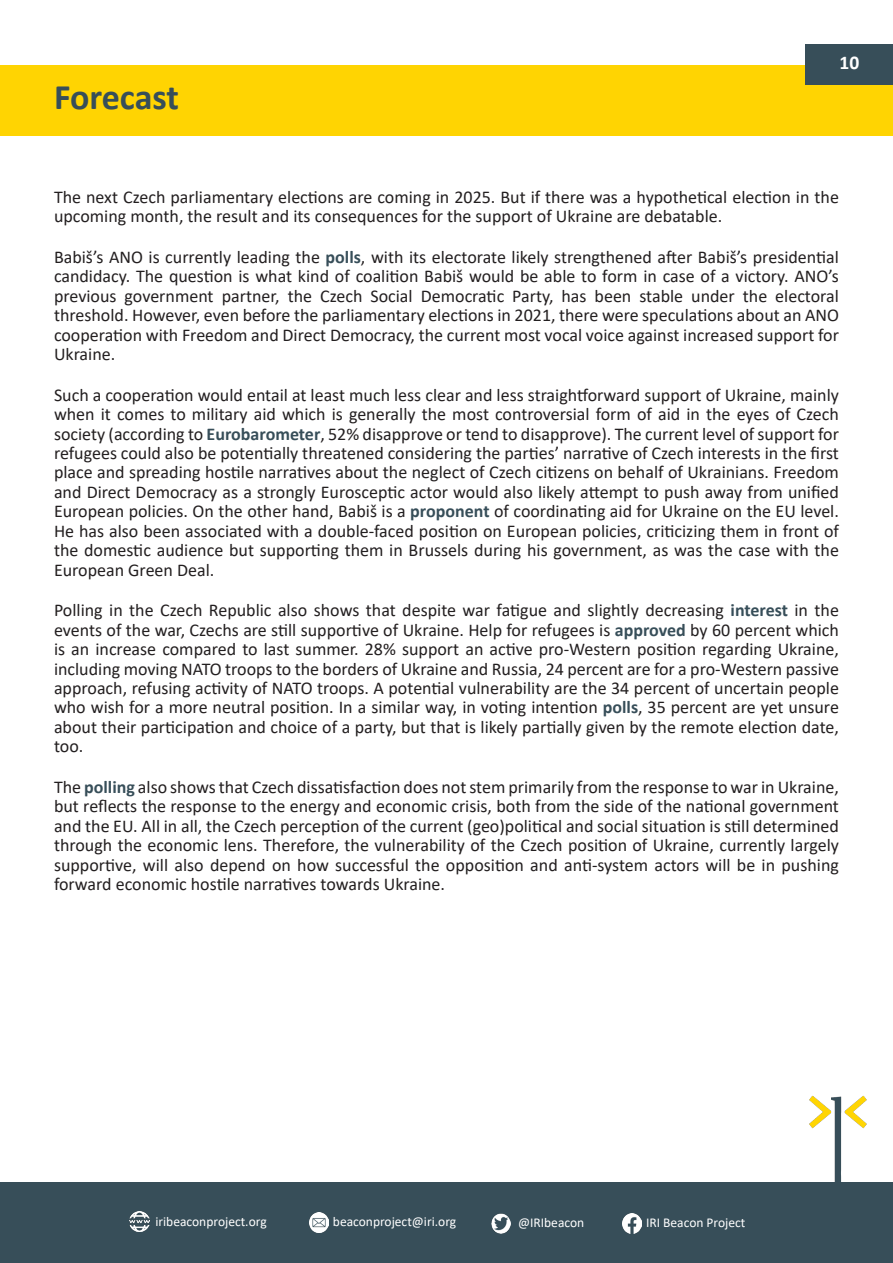
<style>
.page{position:relative;width:893px;height:1263px;background:#fff}
.page>*{position:absolute;margin:0;border:0;box-sizing:border-box;transform-origin:0 0}
.Heading_1{font:700 36px "Calibri";letter-spacing:-.005em;color:#374e59}
.t1{font:700 19.5px "Calibri";color:#fff}
.t2{font:18px/19.4px "Calibri";color:#231f20;text-align:justify}
.t3{font:13.5px "Calibri";color:#fff}
.s1{font-weight:700;color:#374e59}
</style>
<div class="page">
<img style="left:806px;top:1095px;width:66px;height:88px">
<div style="left:0;top:65px;width:893px;height:71px;background:#ffd402"></div>
<div style="left:0;top:1183px;width:893px;height:80px;background:#374e59"></div>
<div style="left:806px;top:45px;width:87px;height:40px;background:#374e59"></div>
<img style="left:491px;top:1214px;width:20px;height:19px">
<img style="left:310px;top:1213px;width:19px;height:19px">
<img style="left:130px;top:1211px;width:19px;height:20px">
<img style="left:622px;top:1214px;width:20px;height:19px">
<p class="Heading_1" style="left:54px;top:72px;width:127px">Forecast</p>
<p class="t1" style="left:839px;top:48px;width:21px">10</p>
<p class="t2" style="left:54px;top:187px;width:786px">The next Czech parliamentary elections are coming in 2025. But if there was a hypothetical election in the upcoming month, the result and its consequences for the support of Ukraine are debatable.</p>
<p class="t2" style="left:54px;top:247px;width:786px">Babiš’s ANO is currently leading the <span class="s1">polls</span>, with its electorate likely strengthened after Babiš’s presidential candidacy. The question is what kind of coalition Babiš would be able to form in case of a victory. ANO’s previous government partner, the Czech Social Democratic Party, has been stable under the electoral threshold. However, even before the parliamentary elections in 2021, there were speculations about an ANO cooperation with Freedom and Direct Democracy, the current most vocal voice against increased support for Ukraine.</p>
<p class="t2" style="left:54px;top:385px;width:786px">Such a cooperation would entail at least much less clear and less straightforward support of Ukraine, mainly when it comes to military aid which is generally the most controversial form of aid in the eyes of Czech society (according to <span class="s1">Eurobarometer</span>, 52% disapprove or tend to disapprove). The current level of support for refugees could also be potentially threatened considering the parties’ narrative of Czech interests in the first place and spreading hostile narratives about the neglect of Czech citizens on behalf of Ukrainians. Freedom and Direct Democracy as a strongly Eurosceptic actor would also likely attempt to push away from unified European policies. On the other hand, Babiš is a <span class="s1">proponent</span> of coordinating aid for Ukraine on the EU level.<br>He has also been associated with a double-faced position on European policies, criticizing them in front of the domestic audience but supporting them in Brussels during his government, as was the case with the European Green Deal.</p>
<p class="t2" style="left:54px;top:600px;width:786px">Polling in the Czech Republic also shows that despite war fatigue and slightly decreasing <span class="s1">interest</span> in the events of the war, Czechs are still supportive of Ukraine. Help for refugees is <span class="s1">approved</span> by 60 percent which is an increase compared to last summer. 28% support an active pro-Western position regarding Ukraine, including moving NATO troops to the borders of Ukraine and Russia, 24 percent are for a pro-Western passive approach, refusing activity of NATO troops. A potential vulnerability are the 34 percent of uncertain people who wish for a more neutral position. In a similar way, in voting intention <span class="s1">polls</span>, 35 percent are yet unsure about their participation and choice of a party, but that is likely partially given by the remote election date, too.</p>
<p class="t2" style="left:54px;top:777px;width:786px">The <span class="s1">polling</span> also shows that Czech dissatisfaction does not stem primarily from the response to war in Ukraine, but reflects the response to the energy and economic crisis, both from the side of the national government and the EU. All in all, the Czech perception of the current (geo)political and social situation is still determined through the economic lens. Therefore, the vulnerability of the Czech position of Ukraine, currently largely supportive, will also depend on how successful the opposition and anti-system actors will be in pushing forward economic hostile narratives towards Ukraine.</p>
<p class="t3" style="left:155px;top:1212px;width:113px">iribeaconproject.org</p>
<p class="t3" style="left:333px;top:1212px;width:125px">beaconproject@iri.org</p>
<p class="t3" style="left:518px;top:1213px;width:68px">@IRIbeacon</p>
<p class="t3" style="left:646px;top:1213px;width:101px">IRI Beacon Project</p>
</div>
